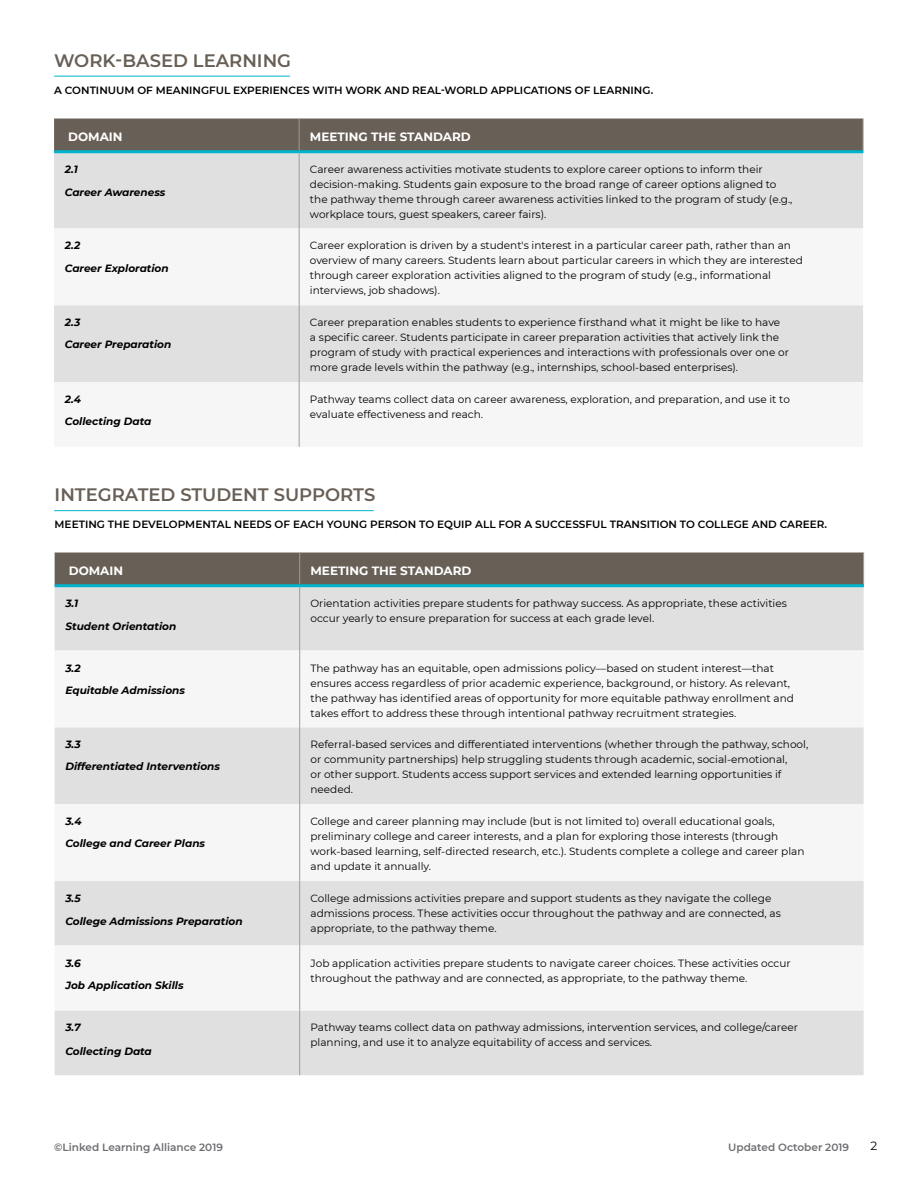
<style>
.page{position:relative;width:918px;height:1188px;background:#fff}
.page>*{position:absolute;margin:0;border:0;box-sizing:border-box;transform-origin:0 0}
.t1{font:600 18px "Montserrat";color:#685f56}
.t2{font:700 12px "Montserrat";color:#fff}
.t3{font:12px "Montserrat";color:#000}
.t4{font:10.5px/15px "Montserrat";color:#000}
.t5{font:italic 700 10.5px/22.2px "Montserrat";color:#000}
.t6{font:600 10.5px "Montserrat";color:#000}
.t7{font:600 10.5px "Montserrat";color:#6d6e71}
</style>
<div class="page">
<div style="left:55px;top:553px;width:808px;height:31px;background:#685f56"></div>
<div style="left:55px;top:587px;width:809px;height:488px;background:#e0e0e1"></div>
<svg style="left:55px;top:651px;width:809px;height:359px;fill:#f7f6f6"></svg>
<hr style="left:299px;top:553px;width:1px;height:31px;background:#999da2">
<hr style="left:863px;top:553px;width:1px;height:31px;background:#999da2">
<hr style="left:299px;top:587px;width:1px;height:64px;background:#999da2">
<hr style="left:299px;top:651px;width:1px;height:76px;background:#999da2">
<hr style="left:299px;top:727px;width:1px;height:77px;background:#999da2">
<hr style="left:299px;top:804px;width:1px;height:77px;background:#999da2">
<hr style="left:299px;top:881px;width:1px;height:65px;background:#999da2">
<hr style="left:299px;top:946px;width:1px;height:64px;background:#999da2">
<hr style="left:299px;top:1010px;width:1px;height:65px;background:#999da2">
<hr style="left:55px;top:584px;width:245px;height:3px;background:#00b4cc">
<hr style="left:300px;top:584px;width:564px;height:3px;background:#00b4cc">
<div style="left:54px;top:119px;width:809px;height:31px;background:#685f56"></div>
<div style="left:54px;top:153px;width:809px;height:76px;background:#e0e0e1"></div>
<svg style="left:54px;top:229px;width:809px;height:218px;fill:#f7f6f6"></svg>
<hr style="left:299px;top:119px;width:1px;height:31px;background:#999da2">
<hr style="left:863px;top:119px;width:1px;height:31px;background:#999da2">
<hr style="left:299px;top:153px;width:1px;height:76px;background:#999da2">
<hr style="left:299px;top:229px;width:1px;height:76px;background:#999da2">
<hr style="left:299px;top:305px;width:1px;height:77px;background:#999da2">
<hr style="left:299px;top:382px;width:1px;height:65px;background:#999da2">
<hr style="left:54px;top:150px;width:245px;height:3px;background:#00b4cc">
<hr style="left:299px;top:150px;width:564px;height:3px;background:#00b4cc">
<hr style="left:54px;top:76px;width:236px;height:1px;background:#00b4cc">
<hr style="left:54px;top:510px;width:320px;height:1px;background:#00b4cc">
<h1 class="t1" style="left:54px;top:48px;width:239px">WORK-BASED LEARNING</h1>
<p class="t6" style="left:54px;top:83px;width:601px">A CONTINUUM OF MEANINGFUL EXPERIENCES WITH WORK AND REAL-WORLD APPLICATIONS OF LEARNING.</p>
<p class="t2" style="left:68px;top:128px;width:56px">DOMAIN</p>
<p class="t2" style="left:310px;top:128px;width:162px">MEETING THE STANDARD</p>
<p class="t5" style="left:65px;top:157px;width:14px">2.1</p>
<p class="t5" style="left:65px;top:181px;width:102px">Career Awareness</p>
<p class="t4" style="left:310px;top:161px;width:484px">Career awareness activities motivate students to explore career options to inform their decision-making. Students gain exposure to the broad range of career options aligned to the pathway theme through career awareness activities linked to the program of study (e.g., workplace tours, guest speakers, career fairs).</p>
<p class="t5" style="left:65px;top:234px;width:105px">2.2<br>Career Exploration</p>
<p class="t4" style="left:310px;top:238px;width:494px">Career exploration is driven by a student's interest in a particular career path, rather than an overview of many careers. Students learn about particular careers in which they are interested through career exploration activities aligned to the program of study (e.g., informational interviews, job shadows).</p>
<p class="t5" style="left:65px;top:311px;width:108px">2.3<br>Career Preparation</p>
<p class="t4" style="left:310px;top:315px;width:481px">Career preparation enables students to experience firsthand what it might be like to have a specific career. Students participate in career preparation activities that actively link the program of study with practical experiences and interactions with professionals over one or more grade levels within the pathway (e.g., internships, school-based enterprises).</p>
<p class="t5" style="left:65px;top:388px;width:88px">2.4<br>Collecting Data</p>
<p class="t4" style="left:310px;top:391px;width:481px">Pathway teams collect data on career awareness, exploration, and preparation, and use it to evaluate effectiveness and reach.</p>
<h1 class="t1" style="left:55px;top:482px;width:322px">INTEGRATED STUDENT SUPPORTS</h1>
<p class="t6" style="left:55px;top:517px;width:774px">MEETING THE DEVELOPMENTAL NEEDS OF EACH YOUNG PERSON TO EQUIP ALL FOR A SUCCESSFUL TRANSITION TO COLLEGE AND CAREER.</p>
<p class="t2" style="left:69px;top:562px;width:56px">DOMAIN</p>
<p class="t2" style="left:310px;top:562px;width:162px">MEETING THE STANDARD</p>
<p class="t5" style="left:65px;top:591px;width:14px">3.1</p>
<p class="t5" style="left:65px;top:615px;width:112px">Student Orientation</p>
<p class="t4" style="left:310px;top:595px;width:478px">Orientation activities prepare students for pathway success. As appropriate, these activities occur yearly to ensure preparation for success at each grade level.</p>
<p class="t5" style="left:65px;top:656px;width:121px">3.2<br>Equitable Admissions</p>
<p class="t4" style="left:310px;top:660px;width:485px">The pathway has an equitable, open admissions policy—based on student interest—that ensures access regardless of prior academic experience, background, or history. As relevant, the pathway has identified areas of opportunity for more equitable pathway enrollment and takes effort to address these through intentional pathway recruitment strategies.</p>
<p class="t5" style="left:65px;top:733px;width:156px">3.3<br>Differentiated Interventions</p>
<p class="t4" style="left:310px;top:737px;width:499px">Referral-based services and differentiated interventions (whether through the pathway, school, or community partnerships) help struggling students through academic, social-emotional,<br>or other support. Students access support services and extended learning opportunities if needed.</p>
<p class="t5" style="left:65px;top:810px;width:141px">3.4<br>College and Career Plans</p>
<p class="t4" style="left:310px;top:813px;width:496px">College and career planning may include (but is not limited to) overall educational goals, preliminary college and career interests, and a plan for exploring those interests (through work-based learning, self-directed research, etc.). Students complete a college and career plan and update it annually.</p>
<p class="t5" style="left:65px;top:886px;width:17px">3.5</p>
<p class="t5" style="left:65px;top:910px;width:179px">College Admissions Preparation</p>
<p class="t4" style="left:310px;top:890px;width:472px">College admissions activities prepare and support students as they navigate the college admissions process. These activities occur throughout the pathway and are connected, as appropriate, to the pathway theme.</p>
<p class="t5" style="left:65px;top:951px;width:120px">3.6<br>Job Application Skills</p>
<p class="t4" style="left:310px;top:955px;width:482px">Job application activities prepare students to navigate career choices. These activities occur throughout the pathway and are connected, as appropriate, to the pathway theme.</p>
<p class="t5" style="left:65px;top:1016px;width:17px">3.7</p>
<p class="t5" style="left:65px;top:1040px;width:88px">Collecting Data</p>
<p class="t4" style="left:310px;top:1020px;width:489px">Pathway teams collect data on pathway admissions, intervention services, and college/career planning, and use it to analyze equitability of access and services.</p>
<p class="t7" style="left:54px;top:1139px;width:170px">©Linked Learning Alliance 2019</p>
<p class="t7" style="left:728px;top:1139px;width:122px">Updated October 2019</p>
<p class="t3" style="left:870px;top:1138px;width:8px">2</p>
</div>
